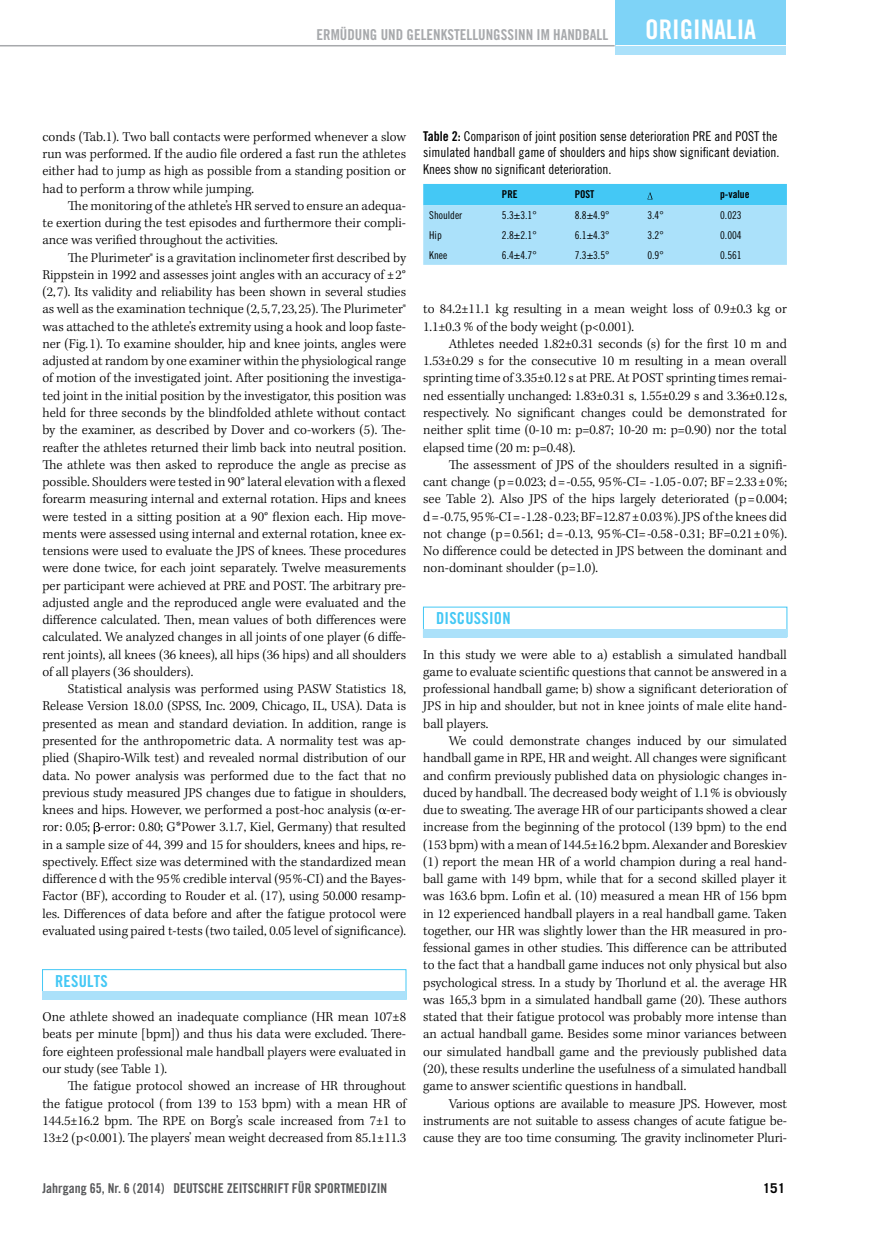
<style>
.page{position:relative;width:872px;height:1234px;background:#fff}
.page>*{position:absolute;margin:0;border:0;box-sizing:border-box;transform-origin:0 0}
.t1{font:27px "Trade Gothic LT Std Bd Cn 20";color:#fff}
.t2{font:16.5px "Trade Gothic LT Std Bd Cn 20";letter-spacing:.015em;color:#44c8f5}
.t3{font:15px "Trade Gothic LT Std Bd Cn 20";color:#a7a9ac}
.t4{font:300 13.8px/17.2px "Kepler Std";color:#000;text-align:justify}
.t5{font:13.5px/16.2px "Trade Gothic LT Std Cn 18";color:#000}
.t6{font:13.5px "Trade Gothic LT Std Bd Cn 20";color:#58595b}
.t7{font:700 13.5px "Trade Gothic LT Std";color:#000}
.t8{font:10.8px "Trade Gothic LT Std Cn 18";color:#000}
.t9{font:10.8px "Trade Gothic LT Std Bd Cn 20";color:#000}
.s1{font-family:"Trade Gothic LT Std Bd Cn 20"}
</style>
<div class="page">
<div style="left:615px;top:0;width:171px;height:49px;background:#7ed3f7"></div>
<hr style="left:615px;top:45px;width:172px;height:2px;background:#fff">
<hr style="left:0;top:45px;width:614px;height:1px;background:#a7a9ac">
<div style="left:615px;top:47px;width:171px;height:8px;background:#abe1fa"></div>
<svg style="left:379px;top:808px;width:7px;height:5px"></svg>
<svg style="left:94px;top:822px;width:6px;height:12px"></svg>
<svg style="left:423px;top:184px;width:364px;height:81px;background:#90daf8"></svg>
<div style="left:42px;top:969px;width:364px;height:30px;border:1px solid #44c8f5"></div>
<div style="left:42px;top:991px;width:364px;height:8px;background:#abe1fa"></div>
<div style="left:423px;top:628px;width:364px;height:9px;background:#abe1fa"></div>
<p class="t3" style="left:316px;top:25px;width:293px">ERMÜDUNG UND GELENKSTELLUNGSSINN IM HANDBALL</p>
<h1 class="t1" style="left:645px;top:13px;width:112px">ORIGINALIA</h1>
<p class="t4" style="left:42px;top:128px;width:365px">conds (Tab.1). Two ball contacts were performed whenever a slow run was performed. If the audio file ordered a fast run the athletes either had to jump as high as possible from a standing position or had to perform a throw while jumping.</p>
<p class="t4" style="left:42px;top:197px;width:365px;text-indent:26px">The monitoring of the athlete’s HR served to ensure an adequa&shy;te exertion during the test episodes and furthermore their compli&shy;ance was verified throughout the activities.</p>
<p class="t4" style="left:42px;top:249px;width:365px;text-indent:26px">The Plurimeter® is a gravitation inclinometer first described by Rippstein in 1992 and assesses joint angles with an accuracy of ±2° (2,7). Its validity and reliability has been shown in several studies as well as the examination technique (2,5,7,23,25). The Plurimeter® was attached to the athlete’s extremity using a hook and loop faste&shy;ner (Fig.1). To examine shoulder, hip and knee joints, angles were adjusted at random by one examiner within the physiological range of motion of the investigated joint. After positioning the investiga&shy;ted joint in the initial position by the investigator, this position was held for three seconds by the blindfolded athlete without contact by the examiner, as described by Dover and co-workers (5). The&shy;reafter the athletes returned their limb back into neutral position.<br>The athlete was then asked to reproduce the angle as precise as possible. Shoulders were tested in 90° lateral elevation with a flexed forearm measuring internal and external rotation. Hips and knees were tested in a sitting position at a 90° flexion each. Hip move&shy;ments were assessed using internal and external rotation, knee ex&shy;tensions were used to evaluate the JPS of knees. These procedures were done twice, for each joint separately. Twelve measurements per participant were achieved at PRE and POST. The arbitrary pre&shy;adjusted angle and the reproduced angle were evaluated and the difference calculated. Then, mean values of both differences were calculated. We analyzed changes in all joints of one player (6 diffe&shy;rent joints), all knees (36 knees), all hips (36 hips) and all shoulders of all players (36 shoulders).</p>
<p class="t4" style="left:42px;top:680px;width:365px;text-indent:26px">Statistical analysis was performed using PASW Statistics 18, Release Version 18.0.0 (SPSS, Inc. 2009, Chicago, IL, USA). Data is presented as mean and standard deviation. In addition, range is presented for the anthropometric data. A normality test was ap&shy;plied (Shapiro-Wilk test) and revealed normal distribution of our data. No power analysis was performed due to the fact that no previous study measured JPS changes due to fatigue in shoulders, knees and hips. However, we performed a post-hoc analysis ( -er&shy;ror: 0.05; -error: 0.80; G*Power 3.1.7, Kiel, Germany) that resulted in a sample size of 44, 399 and 15 for shoulders, knees and hips, re&shy;spectively. Effect size was determined with the standardized mean difference d with the 95% credible interval (95%-CI) and the Bayes-Factor (BF), according to Rouder et al. (17), using 50.000 resamp&shy;les. Differences of data before and after the fatigue protocol were evaluated using paired t-tests (two tailed, 0.05 level of significance).</p>
<p class="t2" style="left:55px;top:970px;width:54px">RESULTS</p>
<p class="t4" style="left:42px;top:1008px;width:365px">One athlete showed an inadequate compliance (HR mean 107±8 beats per minute [bpm]) and thus his data were excluded. There&shy;fore eighteen professional male handball players were evaluated in our study (see Table 1).</p>
<p class="t4" style="left:42px;top:1077px;width:365px;text-indent:26px">The fatigue protocol showed an increase of HR throughout the fatigue protocol ( from 139 to 153 bpm) with a mean HR of 144.5±16.2 bpm. The RPE on Borg’s scale increased from 7±1 to 13±2 (p&lt;0.001). The players’ mean weight decreased from 85.1±11.3</p>
<p class="t5" style="left:423px;top:128px;width:358px"><span class="s1">Table 2:</span> Comparison of joint position sense deterioration PRE and POST the simulated handball game of shoulders and hips show significant deviation.<br>Knees show no significant deterioration.</p>
<p class="t9" style="left:502px;top:187px;width:17px">PRE</p>
<p class="t9" style="left:574px;top:187px;width:21px">POST</p>
<p class="t9" style="left:720px;top:187px;width:31px">p-value</p>
<p class="t8" style="left:429px;top:209px;width:34px">Shoulder</p>
<p class="t8" style="left:502px;top:209px;width:36px">5.3±3.1°</p>
<p class="t8" style="left:574px;top:209px;width:36px">8.8±4.9°</p>
<p class="t8" style="left:647px;top:209px;width:18px">3.4°</p>
<p class="t8" style="left:720px;top:209px;width:23px">0.023</p>
<p class="t8" style="left:429px;top:229px;width:14px">Hip</p>
<p class="t8" style="left:502px;top:229px;width:36px">2.8±2.1°</p>
<p class="t8" style="left:574px;top:229px;width:36px">6.1±4.3°</p>
<p class="t8" style="left:647px;top:229px;width:18px">3.2°</p>
<p class="t8" style="left:720px;top:229px;width:23px">0.004</p>
<p class="t8" style="left:429px;top:248px;width:19px">Knee</p>
<p class="t8" style="left:502px;top:248px;width:36px">6.4±4.7°</p>
<p class="t8" style="left:574px;top:248px;width:36px">7.3±3.5°</p>
<p class="t8" style="left:647px;top:248px;width:18px">0.9°</p>
<p class="t8" style="left:720px;top:248px;width:23px">0.561</p>
<p class="t4" style="left:423px;top:301px;width:365px">to 84.2±11.1 kg resulting in a mean weight loss of 0.9±0.3 kg or<br>1.1±0.3 % of the body weight (p&lt;0.001).</p>
<p class="t4" style="left:423px;top:335px;width:365px;text-indent:26px">Athletes needed 1.82±0.31 seconds (s) for the first 10 m and 1.53±0.29 s for the consecutive 10 m resulting in a mean overall sprinting time of 3.35±0.12 s at PRE. At POST sprinting times remai&shy;ned essentially unchanged: 1.83±0.31 s, 1.55±0.29 s and 3.36±0.12s, respectively. No significant changes could be demonstrated for neither split time (0-10 m: p=0.87; 10-20 m: p=0.90) nor the total elapsed time (20 m: p=0.48).</p>
<p class="t4" style="left:423px;top:456px;width:365px;text-indent:26px">The assessment of JPS of the shoulders resulted in a signifi&shy;cant change (p=0.023; d=-0.55, 95%-CI= -1.05-0.07; BF=2.33±0%; see Table 2). Also JPS of the hips largely deteriorated (p=0.004; d=-0.75, 95%-CI=-1.28-0.23; BF=12.87±0.03%). JPS of the knees did not change (p=0.561; d=-0.13, 95%-CI=-0.58-0.31; BF=0.21±0%).<br>No difference could be detected in JPS between the dominant and non-dominant shoulder (p=1.0).</p>
<p class="t2" style="left:436px;top:608px;width:76px">DISCUSSION</p>
<p class="t4" style="left:423px;top:646px;width:365px">In this study we were able to a) establish a simulated handball game to evaluate scientific questions that cannot be answered in a professional handball game; b) show a significant deterioration of JPS in hip and shoulder, but not in knee joints of male elite hand&shy;ball players.</p>
<p class="t4" style="left:423px;top:732px;width:365px;text-indent:26px">We could demonstrate changes induced by our simulated handball game in RPE, HR and weight. All changes were significant and confirm previously published data on physiologic changes in&shy;duced by handball. The decreased body weight of 1.1% is obviously due to sweating. The average HR of our participants showed a clear increase from the beginning of the protocol (139 bpm) to the end (153 bpm) with a mean of 144.5±16.2 bpm. Alexander and Boreskiev (1) report the mean HR of a world champion during a real hand&shy;ball game with 149 bpm, while that for a second skilled player it was 163.6 bpm. Lofin et al. (10) measured a mean HR of 156 bpm in 12 experienced handball players in a real handball game. Taken together, our HR was slightly lower than the HR measured in pro&shy;fessional games in other studies. This difference can be attributed to the fact that a handball game induces not only physical but also psychological stress. In a study by Thorlund et al. the average HR was 165,3 bpm in a simulated handball game (20). These authors stated that their fatigue protocol was probably more intense than an actual handball game. Besides some minor variances between our simulated handball game and the previously published data (20), these results underline the usefulness of a simulated handball game to answer scientific questions in handball.</p>
<p class="t4" style="left:423px;top:1094px;width:365px;text-indent:26px">Various options are available to measure JPS. However, most instruments are not suitable to assess changes of acute fatigue be&shy;cause they are too time consuming. The gravity inclinometer Pluri-</p>
<p class="t6" style="left:43px;top:1179px;width:346px">Jahrgang 65, Nr. 6 (2014) DEUTSCHE ZEITSCHRIFT FÜR SPORTMEDIZIN</p>
<p class="t7" style="left:763px;top:1179px;width:24px">151</p>
</div>
